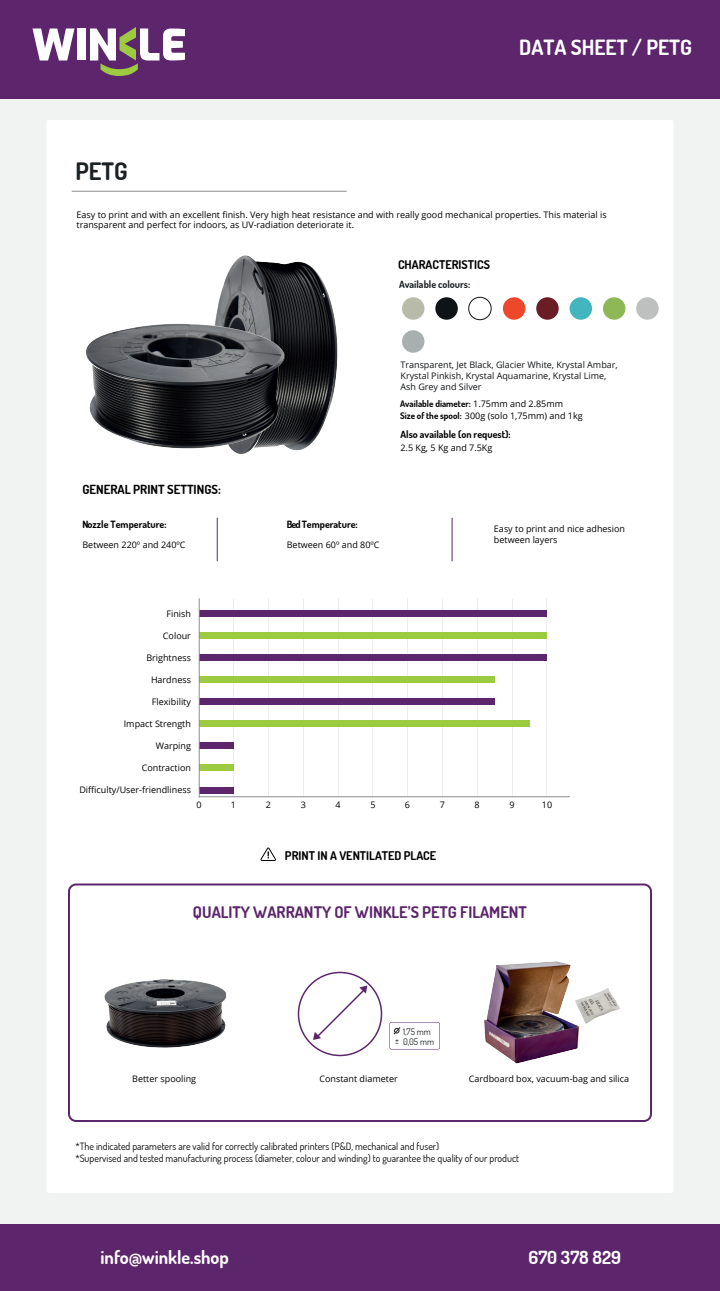
<style>
.page{position:relative;width:720px;height:1291px;background:#f1f3f2}
.page>*{position:absolute;margin:0;border:0;box-sizing:border-box;transform-origin:0 0}
.t1{font:700 24px "Dosis";color:#1b2023}
.t2{font:700 21px "Dosis";color:#fff}
.t3{font:700 18px "Dosis";color:#fff}
.t4{font:700 16px "Dosis";color:#5d256c}
.t5{font:700 12.55px "Dosis";color:#000001}
.t6{font:700 12px "Dosis";color:#000001}
.t7{font:10px/12px "Dosis";color:#000001}
.t8{font:700 10px "Dosis";color:#000001}
.t9{font:700 10px "Dosis";color:#1b2023}
.t10{font:9px/10.8px "Open Sans";color:#000001}
.t11{font:9px/10.8px "Open Sans";color:#101315}
.t12{font:700 9px "Dosis";color:#000001}
.t13{font:9px/11px "Dosis";color:#1b2023;text-align:center}
.s1{font-family:"Open Sans";font-weight:400}
.s2{font-family:"Dosis";font-weight:700}
</style>
<div class="page">
<div style="left:0;top:0;width:720px;height:99px;background:#5d256c"></div>
<svg style="left:32px;top:29px;width:43px;height:32px"></svg>
<div style="left:77px;top:28px;width:9px;height:32px;background:#fff"></div>
<svg style="left:90px;top:27px;width:95px;height:49px"></svg>
<div style="left:47px;top:120px;width:626px;height:1073px;background:#fff"></div>
<hr style="left:217px;top:518px;width:1px;height:43px;background:#5d256c">
<hr style="left:452px;top:518px;width:1px;height:43px;background:#5d256c">
<hr style="left:72px;top:191px;width:274px;height:1px;background:#8b8e90">
<div style="left:0;top:1224px;width:720px;height:67px;background:#5d256c"></div>
<img style="left:206px;top:248px;width:137px;height:211px">
<img style="left:82px;top:316px;width:211px;height:138px">
<hr style="left:477px;top:599px;width:1px;height:198px;background:#8b8e90">
<hr style="left:338px;top:599px;width:1px;height:198px;background:#8b8e90">
<hr style="left:268px;top:599px;width:1px;height:198px;background:#8b8e90">
<hr style="left:546px;top:599px;width:1px;height:198px;background:#8b8e90">
<hr style="left:408px;top:599px;width:1px;height:198px;background:#8b8e90">
<hr style="left:234px;top:599px;width:1px;height:198px;background:#8b8e90">
<hr style="left:512px;top:599px;width:1px;height:198px;background:#8b8e90">
<hr style="left:372px;top:599px;width:1px;height:198px;background:#8b8e90">
<hr style="left:303px;top:599px;width:1px;height:198px;background:#8b8e90">
<hr style="left:442px;top:599px;width:1px;height:198px;background:#8b8e90">
<div style="left:199px;top:787px;width:35px;height:7px;background:#5d256c"></div>
<div style="left:199px;top:742px;width:35px;height:7px;background:#5d256c"></div>
<div style="left:199px;top:698px;width:296px;height:7px;background:#5d256c"></div>
<div style="left:200px;top:654px;width:347px;height:7px;background:#5d256c"></div>
<div style="left:200px;top:610px;width:347px;height:7px;background:#5d256c"></div>
<div style="left:199px;top:764px;width:35px;height:7px;background:#9cca40"></div>
<div style="left:200px;top:720px;width:330px;height:7px;background:#9cca40"></div>
<div style="left:199px;top:676px;width:296px;height:8px;background:#9cca40"></div>
<div style="left:200px;top:632px;width:347px;height:7px;background:#9cca40"></div>
<hr style="left:199px;top:599px;width:1px;height:198px;background:#8b8e90">
<hr style="left:199px;top:796px;width:370px;height:1px;background:#8b8e90">
<div style="left:402px;top:297px;width:22px;height:23px;background:#b8bba8;border-radius:50%"></div>
<div style="left:435px;top:297px;width:23px;height:23px;background:#101315;border-radius:50%"></div>
<div style="left:469px;top:297px;width:22px;height:23px;background:#fff;border-radius:50%"></div>
<div style="left:469px;top:297px;width:22px;height:23px;border:1px solid #101315;border-radius:50%"></div>
<div style="left:503px;top:297px;width:22px;height:23px;background:#ee482c;border-radius:50%"></div>
<div style="left:536px;top:297px;width:23px;height:23px;background:#6b1d25;border-radius:50%"></div>
<div style="left:570px;top:297px;width:22px;height:23px;background:#42b6bf;border-radius:50%"></div>
<div style="left:603px;top:297px;width:22px;height:23px;background:#8eb755;border-radius:50%"></div>
<div style="left:636px;top:297px;width:23px;height:23px;background:#bec0c0;border-radius:50%"></div>
<div style="left:402px;top:330px;width:22px;height:23px;background:#a9aeae;border-radius:50%"></div>
<svg style="left:261px;top:848px;width:15px;height:13px"></svg>
<svg style="left:68px;top:884px;width:584px;height:238px"></svg>
<div style="left:298px;top:972px;width:84px;height:84px;border:2px solid #5d256c;border-radius:50%"></div>
<svg style="left:313px;top:985px;width:54px;height:55px"></svg>
<h1 class="t1" style="left:76px;top:154px;width:54px">PETG</h1>
<h2 class="t2" style="left:519px;top:33px;width:174px">DATA SHEET / PETG</h2>
<p class="t10" style="left:76px;top:209px;width:532px">Easy to print and with an excellent finish. Very high heat resistance and with really good mechanical properties. This material is transparent and perfect for indoors, as UV-radiation deteriorate it.</p>
<h3 class="t6" style="left:398px;top:256px;width:93px">CHARACTERISTICS</h3>
<p class="t9" style="left:399px;top:277px;width:73px">Available colours:</p>
<p class="t11" style="left:400px;top:359px;width:219px">Transparent, Jet Black, Glacier White, Krystal Ambar,<br>Krystal Pinkish, Krystal Aquamarine, Krystal Lime,<br>Ash Grey and Silver</p>
<p class="t12" style="left:400px;top:397px;width:165px">Available diameter: <span class="s1">1.75mm and 2.85mm</span></p>
<p class="t10" style="left:400px;top:410px;width:184px"><span class="s2">Size of the spool:</span> 300g (solo 1,75mm) and 1kg</p>
<p class="t8" style="left:400px;top:427px;width:112px">Also available (on request):</p>
<h3 class="t5" style="left:82px;top:481px;width:140px">GENERAL PRINT SETTINGS:</h3>
<p class="t8" style="left:82px;top:517px;width:86px">Nozzle Temperature:</p>
<p class="t8" style="left:287px;top:517px;width:72px">Bed Temperature:</p>
<p class="t10" style="left:82px;top:539px;width:105px">Between 220º and 240ºC</p>
<p class="t10" style="left:287px;top:539px;width:94px">Between 60º and 80ºC</p>
<p class="t10" style="left:400px;top:443px;width:93px">2.5 Kg, 5 Kg and 7.5Kg</p>
<p class="t10" style="left:494px;top:523px;width:133px">Easy to print and nice adhesion between layers</p>
<p class="t10" style="left:166px;top:608px;width:26px">Finish</p>
<p class="t10" style="left:163px;top:630px;width:30px">Colour</p>
<p class="t10" style="left:146px;top:652px;width:46px">Brightness</p>
<p class="t10" style="left:151px;top:674px;width:41px">Hardness</p>
<p class="t10" style="left:152px;top:696px;width:41px">Flexibility</p>
<p class="t10" style="left:124px;top:718px;width:69px">Impact Strength</p>
<p class="t10" style="left:156px;top:740px;width:37px">Warping</p>
<p class="t10" style="left:142px;top:762px;width:51px">Contraction</p>
<p class="t10" style="left:79px;top:784px;width:113px">Difficulty/User-friendliness</p>
<p class="t10" style="left:196px;top:799px;width:7px">0</p>
<p class="t10" style="left:231px;top:799px;width:7px">1</p>
<p class="t10" style="left:266px;top:799px;width:7px">2</p>
<p class="t10" style="left:301px;top:799px;width:7px">3</p>
<p class="t10" style="left:335px;top:799px;width:7px">4</p>
<p class="t10" style="left:370px;top:799px;width:7px">5</p>
<p class="t10" style="left:405px;top:799px;width:7px">6</p>
<p class="t10" style="left:440px;top:799px;width:7px">7</p>
<p class="t10" style="left:474px;top:799px;width:7px">8</p>
<p class="t10" style="left:509px;top:799px;width:7px">9</p>
<p class="t10" style="left:542px;top:799px;width:12px">10</p>
<h3 class="t6" style="left:285px;top:847px;width:153px">PRINT IN A VENTILATED PLACE</h3>
<h3 class="t4" style="left:193px;top:902px;width:336px">QUALITY WARRANTY OF WINKLE’S PETG FILAMENT</h3>
<p class="t13" style="left:395px;top:1025px;width:41px">1,75 mm<br>+- 0,05 mm</p>
<p class="t10" style="left:132px;top:1073px;width:65px">Better spooling</p>
<p class="t10" style="left:319px;top:1073px;width:80px">Constant diameter</p>
<p class="t10" style="left:469px;top:1073px;width:162px">Cardboard box, vacuum-bag and silica</p>
<p class="t7" style="left:75px;top:1140px;width:445px">*The indicated parameters are valid for correctly calibrated printers (P&amp;D, mechanical and fuser)<br>*Supervised and tested manufacturing process (diameter, colour and winding) to guarantee the quality of our product</p>
<h3 class="t3" style="left:100px;top:1244px;width:130px">info@winkle.shop</h3>
<h3 class="t3" style="left:529px;top:1244px;width:94px">670 378 829</h3>
</div>
